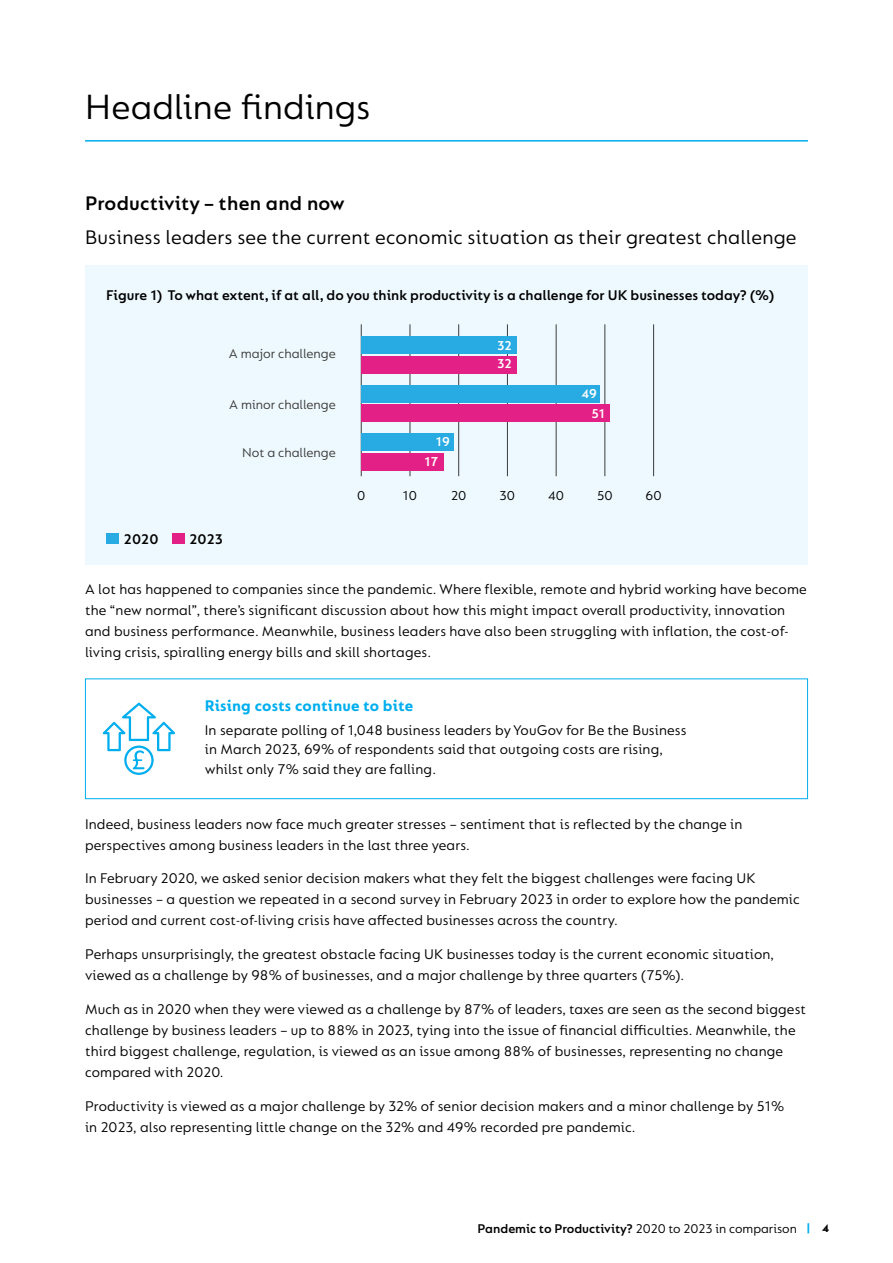
<style>
.page{position:relative;width:893px;height:1263px;background:#fff}
.page>*{position:absolute;margin:0;border:0;box-sizing:border-box;transform-origin:0 0}
.Page_Header{font:37.5px "FS Lucas";color:#000}
.H3_14pt_Regular{font:21px "FS Lucas";letter-spacing:.01em;color:#000}
.H2_Header{font:600 21px "FS Lucas";letter-spacing:.01em;color:#000}
.Blue_box_header{font:700 16.5px "FS Lucas";letter-spacing:.01em;color:#00aeef}
.Bodycopy{font:15px/21px "FS Lucas";letter-spacing:.01em;color:#000}
.Blue_box_copy{font:15px/19.5px "FS Lucas";letter-spacing:.01em;color:#000}
.Chart_Header{font:600 15px "FS Lucas";color:#000}
.Subheader{font:600 15px "FS Lucas";letter-spacing:.01em;color:#000}
.t1{font:13.8px "FS Lucas";color:#3c3c3b}
.t2{font:13.8px "FS Lucas";color:#000}
.t3{font:600 13.8px "FS Lucas";letter-spacing:-.005em;color:#fff}
.t4{font:600 13.5px "FS Lucas";color:#000}
.s1{font-weight:400}
.s2{font-weight:700;font-size:12px;color:#00aeef}
.s3{font-weight:800;font-size:12px}
</style>
<div class="page">
<hr style="left:85px;top:140px;width:723px;height:2px;background:#00aeef">
<div style="left:85px;top:265px;width:723px;height:300px;background:#edf9fe"></div>
<hr style="left:361px;top:324px;width:1px;height:152px;background:#3c3c3b">
<hr style="left:410px;top:324px;width:1px;height:152px;background:#3c3c3b">
<hr style="left:458px;top:324px;width:1px;height:152px;background:#3c3c3b">
<hr style="left:507px;top:324px;width:1px;height:152px;background:#3c3c3b">
<hr style="left:556px;top:324px;width:1px;height:152px;background:#3c3c3b">
<hr style="left:604px;top:324px;width:1px;height:152px;background:#3c3c3b">
<hr style="left:653px;top:324px;width:1px;height:152px;background:#3c3c3b">
<div style="left:361px;top:356px;width:156px;height:17px;background:#e32085"></div>
<div style="left:361px;top:404px;width:249px;height:18px;background:#e32085"></div>
<div style="left:361px;top:453px;width:83px;height:17px;background:#e32085"></div>
<div style="left:361px;top:336px;width:156px;height:18px;background:#28aae2"></div>
<div style="left:361px;top:385px;width:239px;height:17px;background:#28aae2"></div>
<div style="left:361px;top:433px;width:93px;height:18px;background:#28aae2"></div>
<div style="left:106px;top:533px;width:13px;height:10px;background:#28aae2"></div>
<div style="left:172px;top:533px;width:13px;height:10px;background:#e32085"></div>
<svg style="left:103px;top:703px;width:72px;height:72px"></svg>
<div style="left:85px;top:678px;width:723px;height:121px;border:1px solid #00aeef"></div>
<p class="Page_Header" style="left:85px;top:85px;width:287px">Headline findings</p>
<p class="H2_Header" style="left:85px;top:191px;width:261px">Productivity – then and now</p>
<p class="H3_14pt_Regular" style="left:85px;top:225px;width:713px">Business leaders see the current economic situation as their greatest challenge</p>
<p class="Chart_Header" style="left:106px;top:286px;width:669px">Figure 1) To what extent, if at all, do you think productivity is a challenge for UK businesses today? (%)</p>
<p class="t1" style="left:229px;top:345px;width:108px">A major challenge</p>
<p class="t1" style="left:229px;top:396px;width:108px">A minor challenge</p>
<p class="t1" style="left:242px;top:445px;width:95px">Not a challenge</p>
<p class="Subheader" style="left:124px;top:530px;width:36px">2020</p>
<p class="Subheader" style="left:189px;top:530px;width:35px">2023</p>
<p class="t2" style="left:357px;top:488px;width:10px">0</p>
<p class="t3" style="left:497px;top:338px;width:16px">32</p>
<p class="t3" style="left:436px;top:434px;width:15px">19</p>
<p class="t3" style="left:425px;top:453px;width:15px">17</p>
<p class="t3" style="left:497px;top:356px;width:16px">32</p>
<p class="t3" style="left:581px;top:385px;width:17px">49</p>
<p class="t3" style="left:591px;top:405px;width:15px">51</p>
<p class="t2" style="left:403px;top:488px;width:15px">10</p>
<p class="t2" style="left:451px;top:488px;width:17px">20</p>
<p class="t2" style="left:500px;top:488px;width:17px">30</p>
<p class="t2" style="left:548px;top:488px;width:17px">40</p>
<p class="t2" style="left:597px;top:488px;width:17px">50</p>
<p class="t2" style="left:646px;top:488px;width:18px">60</p>
<p class="Bodycopy" style="left:85px;top:579px;width:723px">A lot has happened to companies since the pandemic. Where flexible, remote and hybrid working have become the “new normal”, there’s significant discussion about how this might impact overall productivity, innovation and business performance. Meanwhile, business leaders have also been struggling with inflation, the cost-of&shy;living crisis, spiralling energy bills and skill shortages.</p>
<p class="Blue_box_header" style="left:205px;top:696px;width:210px">Rising costs continue to bite</p>
<p class="Blue_box_copy" style="left:205px;top:720px;width:483px">In separate polling of 1,048 business leaders by YouGov for Be the Business in March 2023, 69% of respondents said that outgoing costs are rising, whilst only 7% said they are falling.</p>
<p class="Bodycopy" style="left:85px;top:813px;width:659px">Indeed, business leaders now face much greater stresses – sentiment that is reflected by the change in perspectives among business leaders in the last three years.</p>
<p class="Bodycopy" style="left:85px;top:868px;width:716px">In February 2020, we asked senior decision makers what they felt the biggest challenges were facing UK businesses – a question we repeated in a second survey in February 2023 in order to explore how the pandemic period and current cost-of-living crisis have affected businesses across the country.</p>
<p class="Bodycopy" style="left:85px;top:943px;width:691px">Perhaps unsurprisingly, the greatest obstacle facing UK businesses today is the current economic situation, viewed as a challenge by 98% of businesses, and a major challenge by three quarters (75%).</p>
<p class="Bodycopy" style="left:85px;top:998px;width:722px">Much as in 2020 when they were viewed as a challenge by 87% of leaders, taxes are seen as the second biggest challenge by business leaders – up to 88% in 2023, tying into the issue of financial difficulties. Meanwhile, the third biggest challenge, regulation, is viewed as an issue among 88% of businesses, representing no change compared with 2020.</p>
<p class="Bodycopy" style="left:85px;top:1095px;width:701px">Productivity is viewed as a major challenge by 32% of senior decision makers and a minor challenge by 51% in 2023, also representing little change on the 32% and 49% recorded pre pandemic.</p>
<p class="t4" style="left:477px;top:1220px;width:353px">Pandemic to Productivity? <span class="s1">2020 to 2023 in comparison</span> <span class="s2">|</span> <span class="s3">4</span></p>
</div>
